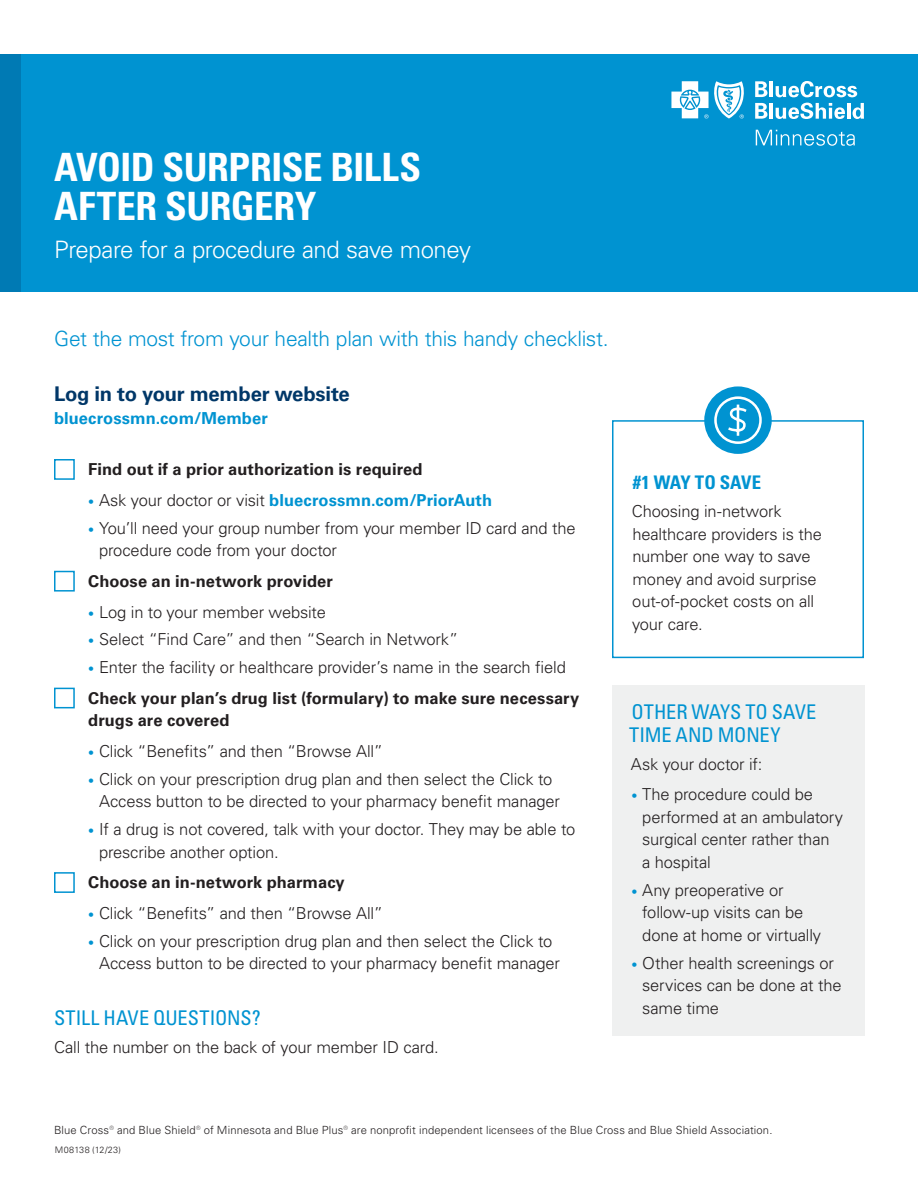
<style>
.page{position:relative;width:918px;height:1188px;background:#fff}
.page>*{position:absolute;margin:0;border:0;box-sizing:border-box;transform-origin:0 0}
.t1{font:700 condensed 39px/39px "Univers LT Pro";letter-spacing:-.01em;color:#fff}
.Subtitle{font:300 24px "Univers LT Pro 45";letter-spacing:-.02em;color:#fff}
.Lead-in_Copy{font:300 21px "Univers LT Pro 45";letter-spacing:-.015em;color:#0093d1}
.Paragraph_Headline{font:condensed 20.25px/22.5px "Univers LT Pro";color:#0093d1}
.Paragraph_Headline-2{font:700 20.25px "Univers LT Pro 65";letter-spacing:-.015em;color:#003768}
.Sidebar_lead{font:700 condensed 18.75px "Univers LT Pro";letter-spacing:-.01em;color:#0093d1}
.Body_Copy_-_GOVT{font:300 16.5px/22.5px "Univers LT Pro 45";letter-spacing:-.01em;color:#231f20}
.Body_Copy_-_GOVT-2{font:700 16.5px/22.5px "Univers LT Pro 65";letter-spacing:.005em;color:#231f20}
.Body_Copy_-_GOVT-3{font:700 16.5px "Univers LT Pro 65";letter-spacing:.005em;color:#0093d1}
.t2{font:300 11.25px "Univers LT Pro 45";letter-spacing:.01em;color:#231f20}
.Form_Number{font:300 9px "Univers LT Pro 45";letter-spacing:.035em;color:#231f20}
.s1{font-family:"Univers LT Pro 45";font-weight:300;font-size:12px}
.s2{font-family:"Univers LT Pro 45";font-weight:300;color:#231f20}
.s3{font-size:12px;color:#0093d1}
</style>
<div class="page">
<div style="left:0;top:54px;width:918px;height:238px;background:#0093d1"></div>
<div style="left:0;top:54px;width:20px;height:238px;background:#007ab4"></div>
<svg style="left:755px;top:81px;width:12px;height:16px"></svg>
<hr style="left:770px;top:81px;width:3px;height:16px;background:#fff">
<svg style="left:776px;top:81px;width:81px;height:16px"></svg>
<svg style="left:755px;top:103px;width:12px;height:16px"></svg>
<hr style="left:770px;top:103px;width:3px;height:16px;background:#fff">
<svg style="left:776px;top:103px;width:69px;height:16px"></svg>
<hr style="left:847px;top:103px;width:3px;height:16px;background:#fff">
<svg style="left:853px;top:103px;width:11px;height:16px"></svg>
<svg style="left:756px;top:130px;width:99px;height:16px"></svg>
<svg style="left:671px;top:81px;width:73px;height:38px"></svg>
<div style="left:612px;top:685px;width:253px;height:350px;background:#eff0f0"></div>
<div style="left:612px;top:420px;width:252px;height:238px;border:2px solid #0093d1"></div>
<div style="left:704px;top:386px;width:68px;height:68px;background:#0093d1;border-radius:50%"></div>
<svg style="left:713px;top:395px;width:50px;height:50px"></svg>
<div style="left:54px;top:688px;width:21px;height:20px;border:2px solid #0093d1"></div>
<div style="left:54px;top:872px;width:21px;height:21px;border:2px solid #0093d1"></div>
<div style="left:54px;top:571px;width:21px;height:21px;border:2px solid #0093d1"></div>
<div style="left:54px;top:459px;width:21px;height:21px;border:2px solid #0093d1"></div>
<p class="t1" style="left:54px;top:147px;width:369px">AVOID SURPRISE BILLS<br>AFTER SURGERY</p>
<p class="Subtitle" style="left:54px;top:234px;width:419px">Prepare for a procedure and save money</p>
<p class="Lead-in_Copy" style="left:54px;top:325px;width:556px">Get the most from your health plan with this handy checklist.</p>
<p class="Paragraph_Headline-2" style="left:54px;top:380px;width:297px">Log in to your member website</p>
<p class="Body_Copy_-_GOVT-3" style="left:54px;top:406px;width:215px">bluecrossmn.com/Member</p>
<p class="Body_Copy_-_GOVT-2" style="left:88px;top:457px;width:336px">Find out if a prior authorization is required</p>
<p class="Body_Copy_-_GOVT-3" style="left:88px;top:489px;width:405px"><span class="s1">•</span> <span class="s2">Ask your doctor or visit</span> bluecrossmn.com/PriorAuth</p>
<p class="Body_Copy_-_GOVT" style="left:99px;top:516px;width:478px;text-indent:-11px"><span class="s3">•</span> You’ll need your group number from your member ID card and the procedure code from your doctor</p>
<p class="Body_Copy_-_GOVT-2" style="left:88px;top:569px;width:246px">Choose an in-network provider</p>
<p class="Body_Copy_-_GOVT" style="left:88px;top:600px;width:239px"><span class="s3">•</span> Log in to your member website</p>
<p class="Body_Copy_-_GOVT" style="left:88px;top:628px;width:372px"><span class="s3">•</span> Select “Find Care” and then “Search in Network”</p>
<p class="Body_Copy_-_GOVT" style="left:88px;top:656px;width:479px"><span class="s3">•</span> Enter the facility or healthcare provider’s name in the search field</p>
<p class="Body_Copy_-_GOVT-2" style="left:88px;top:686px;width:492px">Check your plan’s drug list (formulary) to make sure necessary drugs are covered</p>
<p class="Body_Copy_-_GOVT" style="left:88px;top:740px;width:296px"><span class="s3">•</span> Click “Benefits” and then “Browse All”</p>
<p class="Body_Copy_-_GOVT" style="left:99px;top:767px;width:463px;text-indent:-11px"><span class="s3">•</span> Click on your prescription drug plan and then select the Click to<br>Access button to be directed to your pharmacy benefit manager</p>
<p class="Body_Copy_-_GOVT" style="left:99px;top:818px;width:478px;text-indent:-11px"><span class="s3">•</span> If a drug is not covered, talk with your doctor. They may be able to prescribe another option.</p>
<p class="Body_Copy_-_GOVT-2" style="left:88px;top:871px;width:258px">Choose an in-network pharmacy</p>
<p class="Body_Copy_-_GOVT" style="left:88px;top:902px;width:296px"><span class="s3">•</span> Click “Benefits” and then “Browse All”</p>
<p class="Body_Copy_-_GOVT" style="left:99px;top:929px;width:463px;text-indent:-11px"><span class="s3">•</span> Click on your prescription drug plan and then select the Click to<br>Access button to be directed to your pharmacy benefit manager</p>
<p class="Paragraph_Headline" style="left:54px;top:1006px;width:208px">STILL HAVE QUESTIONS?</p>
<p class="Body_Copy_-_GOVT" style="left:54px;top:1035px;width:386px">Call the number on the back of your member ID card.</p>
<p class="Sidebar_lead" style="left:633px;top:471px;width:130px">#1 WAY TO SAVE</p>
<p class="Body_Copy_-_GOVT" style="left:632px;top:500px;width:192px">Choosing in-network healthcare providers is the number one way to save money and avoid surprise out-of-pocket costs on all your care.</p>
<p class="Paragraph_Headline" style="left:629px;top:700px;width:189px">OTHER WAYS TO SAVE<br>TIME AND MONEY</p>
<p class="Body_Copy_-_GOVT" style="left:631px;top:752px;width:133px">Ask your doctor if:</p>
<p class="Body_Copy_-_GOVT" style="left:642px;top:783px;width:202px;text-indent:-11px"><span class="s3">•</span> The procedure could be performed at an ambulatory surgical center rather than<br>a hospital</p>
<p class="Body_Copy_-_GOVT" style="left:642px;top:878px;width:181px;text-indent:-11px"><span class="s3">•</span> Any preoperative or follow-up visits can be done at home or virtually</p>
<p class="Body_Copy_-_GOVT" style="left:642px;top:951px;width:201px;text-indent:-11px"><span class="s3">•</span> Other health screenings or services can be done at the same time</p>
<p class="t2" style="left:54px;top:1123px;width:720px">Blue Cross® and Blue Shield® of Minnesota and Blue Plus® are nonprofit independent licensees of the Blue Cross and Blue Shield Association.</p>
<p class="Form_Number" style="left:55px;top:1144px;width:68px">M08138 (12/23)</p>
</div>
